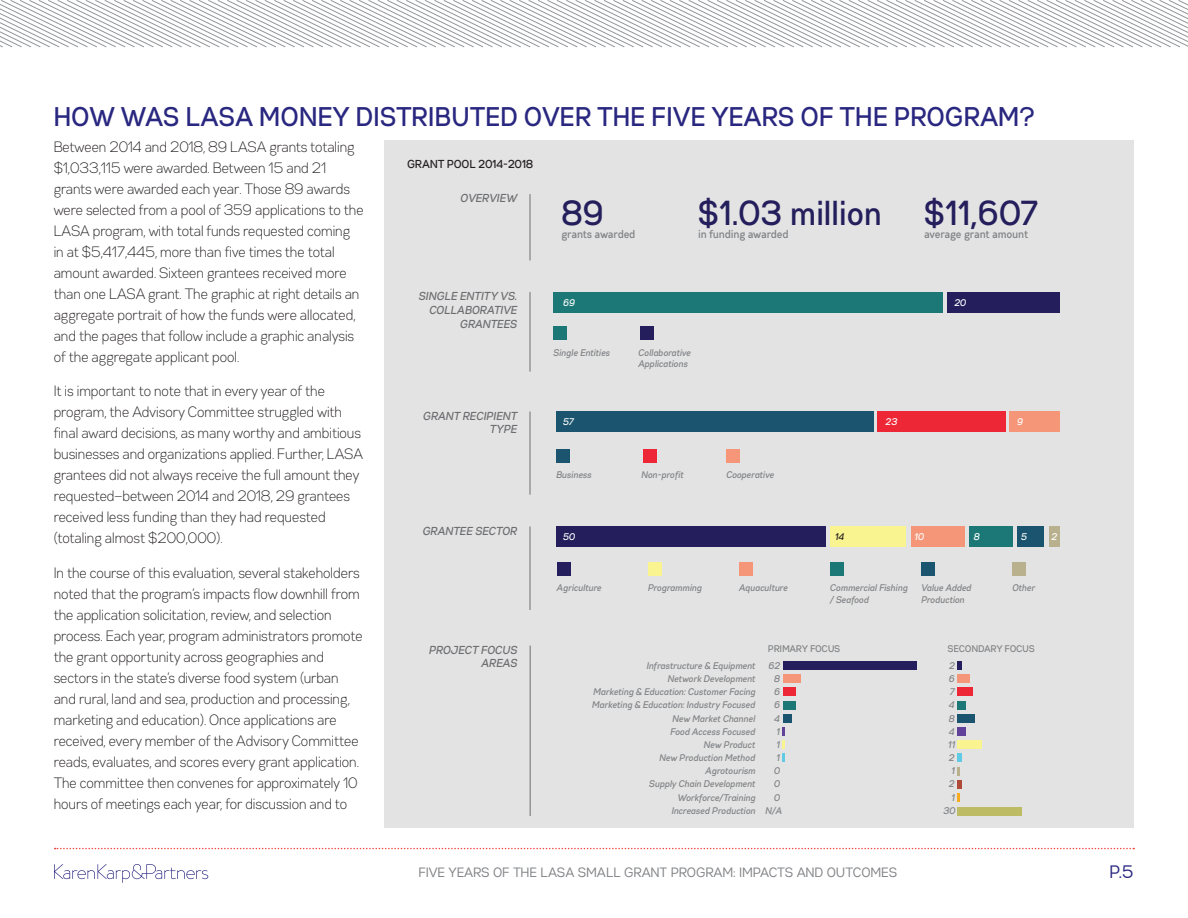
<style>
.page{position:relative;width:1188px;height:918px;background:#fff}
.page>*{position:absolute;margin:0;border:0;box-sizing:border-box;transform-origin:0 0}
.t1{font:600 condensed 34.65px "Gabriel Sans";color:#241f5c}
.CLT_Header1{font:600 condensed 27px "Gabriel Sans";color:#292780}
.t2{font:condensed 18px "Gabriel Sans";color:#292780}
.LASA_Body{font:300 condensed 15px/21px "Gabriel Sans";color:#231f20}
.t3{font:condensed 13.5px "Gabriel Sans";color:#808285}
.t4{font:11.55px/13.8px "Gabriel Sans Sem Bd Cond Ita";color:#6c6d70;text-align:right}
.t5{font:600 condensed 11.55px "Gabriel Sans";color:#808285}
.t6{font:600 condensed 11.55px "Gabriel Sans";color:#231f20}
.t7{font:9.6px/11.6px "Gabriel Sans Sem Bd Cond Ita";color:#808285}
.t8{font:600 condensed 9.6px "Gabriel Sans";color:#808285}
.t9{font:9.6px "Gabriel Sans Sem Bd Cond Ita";color:#fff}
.t10{font:9.6px "Gabriel Sans Sem Bd Cond Ita";color:#231f20}
</style>
<div class="page">
<svg style="left:0;top:0;width:1188px;height:48px"></svg>
<svg style="left:54px;top:864px;width:154px;height:19px"></svg>
<svg style="left:55px;top:848px;width:1079px;height:1px"></svg>
<div style="left:384px;top:140px;width:750px;height:688px;background:#e3e3e3"></div>
<div style="left:1049px;top:527px;width:11px;height:20px;background:#b9b08e"></div>
<div style="left:1017px;top:527px;width:27px;height:20px;background:#1b546e"></div>
<div style="left:969px;top:527px;width:44px;height:20px;background:#1b7876"></div>
<div style="left:911px;top:527px;width:54px;height:20px;background:#f59679"></div>
<div style="left:831px;top:527px;width:75px;height:20px;background:#faf490"></div>
<div style="left:557px;top:527px;width:269px;height:20px;background:#241f5c"></div>
<div style="left:1010px;top:412px;width:50px;height:20px;background:#f59679"></div>
<div style="left:877px;top:412px;width:129px;height:20px;background:#ed2736"></div>
<div style="left:556px;top:412px;width:318px;height:20px;background:#1b546e"></div>
<div style="left:947px;top:292px;width:113px;height:21px;background:#241f5c"></div>
<div style="left:553px;top:292px;width:390px;height:21px;background:#1b7876"></div>
<hr style="left:530px;top:194px;width:1px;height:66px;background:#6c6d70">
<hr style="left:530px;top:292px;width:1px;height:80px;background:#6c6d70">
<hr style="left:530px;top:412px;width:1px;height:83px;background:#6c6d70">
<div style="left:556px;top:449px;width:14px;height:14px;background:#1b546e"></div>
<div style="left:643px;top:449px;width:14px;height:14px;background:#ed2736"></div>
<div style="left:726px;top:449px;width:14px;height:14px;background:#f59679"></div>
<hr style="left:530px;top:527px;width:1px;height:83px;background:#6c6d70">
<div style="left:557px;top:562px;width:13px;height:14px;background:#241f5c"></div>
<div style="left:739px;top:562px;width:14px;height:14px;background:#f59679"></div>
<div style="left:830px;top:562px;width:14px;height:14px;background:#1b7876"></div>
<div style="left:648px;top:562px;width:14px;height:14px;background:#faf490"></div>
<div style="left:921px;top:562px;width:14px;height:14px;background:#1b546e"></div>
<div style="left:1012px;top:562px;width:14px;height:14px;background:#b9b08e"></div>
<div style="left:553px;top:326px;width:14px;height:14px;background:#1b7876"></div>
<div style="left:640px;top:326px;width:14px;height:14px;background:#241f5c"></div>
<hr style="left:530px;top:646px;width:1px;height:170px;background:#6c6d70">
<div style="left:783px;top:662px;width:134px;height:8px;background:#241f5c"></div>
<svg style="left:957px;top:662px;width:4px;height:8px"></svg>
<div style="left:783px;top:675px;width:17px;height:8px;background:#f59679"></div>
<div style="left:957px;top:675px;width:13px;height:8px;background:#f59679"></div>
<div style="left:783px;top:688px;width:13px;height:8px;background:#ed2736"></div>
<div style="left:957px;top:688px;width:16px;height:8px;background:#ed2736"></div>
<div style="left:783px;top:701px;width:13px;height:8px;background:#1b7876"></div>
<div style="left:957px;top:701px;width:9px;height:8px;background:#1b7876"></div>
<div style="left:783px;top:714px;width:9px;height:8px;background:#1b546e"></div>
<div style="left:957px;top:714px;width:18px;height:8px;background:#1b546e"></div>
<svg style="left:783px;top:727px;width:2px;height:8px"></svg>
<div style="left:957px;top:727px;width:9px;height:8px;background:#61429a"></div>
<div style="left:957px;top:741px;width:25px;height:8px;background:#faf490"></div>
<svg style="left:783px;top:741px;width:2px;height:21px"></svg>
<svg style="left:957px;top:754px;width:4px;height:47px"></svg>
<div style="left:957px;top:808px;width:65px;height:8px;background:#bdbc65"></div>
<p class="CLT_Header1" style="left:54px;top:101px;width:983px">HOW WAS LASA MONEY DISTRIBUTED OVER THE FIVE YEARS OF THE PROGRAM?</p>
<p class="t6" style="left:407px;top:157px;width:128px">GRANT POOL 2014-2018</p>
<p class="t4" style="left:460px;top:191px;width:58px">OVERVIEW</p>
<p class="LASA_Body" style="left:54px;top:136px;width:312px">Between 2014 and 2018, 89 LASA grants totaling $1,033,115 were awarded. Between 15 and 21 grants were awarded each year. Those 89 awards were selected from a pool of 359 applications to the LASA program, with total funds requested coming in at $5,417,445, more than five times the total amount awarded. Sixteen grantees received more than one LASA grant. The graphic at right details an aggregate portrait of how the funds were allocated, and the pages that follow include a graphic analysis of the aggregate applicant pool.</p>
<p class="LASA_Body" style="left:54px;top:381px;width:311px">It is important to note that in every year of the program, the Advisory Committee struggled with final award decisions, as many worthy and ambitious businesses and organizations applied. Further, LASA grantees did not always receive the full amount they requested—between 2014 and 2018, 29 grantees received less funding than they had requested (totaling almost $200,000).</p>
<p class="LASA_Body" style="left:54px;top:562px;width:311px">In the course of this evaluation, several stakeholders noted that the program’s impacts flow downhill from the application solicitation, review, and selection process. Each year, program administrators promote the grant opportunity across geographies and sectors in the state’s diverse food system (urban and rural, land and sea, production and processing, marketing and education). Once applications are received, every member of the Advisory Committee reads, evaluates, and scores every grant application.<br>The committee then convenes for approximately 10 hours of meetings each year, for discussion and to</p>
<p class="t1" style="left:698px;top:192px;width:186px">$1.03 million</p>
<p class="t5" style="left:698px;top:228px;width:92px">in funding awarded</p>
<p class="t1" style="left:924px;top:192px;width:116px">$11,607</p>
<p class="t5" style="left:924px;top:228px;width:105px">average grant amount</p>
<p class="t1" style="left:562px;top:192px;width:45px">89</p>
<p class="t5" style="left:562px;top:228px;width:75px">grants awarded</p>
<p class="t4" style="left:418px;top:289px;width:100px">SINGLE ENTITY VS.<br>COLLABORATIVE<br>GRANTEES</p>
<p class="t9" style="left:563px;top:297px;width:14px">69</p>
<p class="t9" style="left:954px;top:297px;width:13px">20</p>
<p class="t7" style="left:553px;top:346px;width:58px">Single Entities</p>
<p class="t7" style="left:638px;top:346px;width:54px">Collaborative<br>Applications</p>
<p class="t4" style="left:423px;top:409px;width:96px">GRANT RECIPIENT<br>TYPE</p>
<p class="t9" style="left:563px;top:416px;width:13px">57</p>
<p class="t9" style="left:885px;top:416px;width:14px">23</p>
<p class="t9" style="left:1017px;top:416px;width:8px">9</p>
<p class="t7" style="left:556px;top:469px;width:37px">Business</p>
<p class="t7" style="left:641px;top:469px;width:44px">Non-profit</p>
<p class="t7" style="left:726px;top:469px;width:50px">Cooperative</p>
<p class="t4" style="left:422px;top:524px;width:96px">GRANTEE SECTOR</p>
<p class="t9" style="left:563px;top:531px;width:14px">50</p>
<p class="t10" style="left:835px;top:531px;width:11px">14</p>
<p class="t9" style="left:914px;top:531px;width:11px">10</p>
<p class="t9" style="left:974px;top:531px;width:8px">8</p>
<p class="t9" style="left:1021px;top:531px;width:8px">5</p>
<p class="t9" style="left:1051px;top:531px;width:8px">2</p>
<p class="t7" style="left:557px;top:582px;width:46px">Agriculture</p>
<p class="t7" style="left:739px;top:582px;width:50px">Aquaculture</p>
<p class="t7" style="left:830px;top:582px;width:79px">Commercial Fishing / Seafood</p>
<p class="t7" style="left:648px;top:582px;width:56px">Programming</p>
<p class="t7" style="left:921px;top:582px;width:52px">Value Added<br>Production</p>
<p class="t7" style="left:1012px;top:582px;width:25px">Other</p>
<p class="t4" style="left:429px;top:643px;width:90px">PROJECT FOCUS<br>AREAS</p>
<p class="t8" style="left:768px;top:643px;width:74px">PRIMARY FOCUS</p>
<p class="t8" style="left:948px;top:643px;width:89px">SECONDARY FOCUS</p>
<p class="t7" style="left:646px;top:660px;width:110px">Infrastructure &amp; Equipment</p>
<p class="t7" style="left:768px;top:660px;width:13px">62</p>
<p class="t7" style="left:949px;top:660px;width:8px">2</p>
<p class="t7" style="left:668px;top:673px;width:89px">Network Development</p>
<p class="t7" style="left:774px;top:673px;width:8px">8</p>
<p class="t7" style="left:949px;top:673px;width:8px">6</p>
<p class="t7" style="left:593px;top:686px;width:164px">Marketing &amp; Education: Customer Facing</p>
<p class="t7" style="left:774px;top:686px;width:8px">6</p>
<p class="t7" style="left:949px;top:686px;width:7px">7</p>
<p class="t7" style="left:592px;top:699px;width:165px">Marketing &amp; Education: Industry Focused</p>
<p class="t7" style="left:774px;top:699px;width:8px">6</p>
<p class="t7" style="left:949px;top:699px;width:7px">4</p>
<p class="t7" style="left:672px;top:712px;width:85px">New Market Channel</p>
<p class="t7" style="left:774px;top:712px;width:7px">4</p>
<p class="t7" style="left:949px;top:712px;width:8px">8</p>
<p class="t7" style="left:670px;top:726px;width:87px">Food Access Focused</p>
<p class="t7" style="left:776px;top:726px;width:5px">1</p>
<p class="t7" style="left:949px;top:726px;width:7px">4</p>
<p class="t7" style="left:704px;top:739px;width:53px">New Product</p>
<p class="t7" style="left:776px;top:739px;width:5px">1</p>
<p class="t7" style="left:948px;top:739px;width:9px">11</p>
<p class="t7" style="left:659px;top:752px;width:98px">New Production Method</p>
<p class="t7" style="left:776px;top:752px;width:5px">1</p>
<p class="t7" style="left:949px;top:752px;width:8px">2</p>
<p class="t7" style="left:705px;top:765px;width:52px">Agrotourism</p>
<p class="t7" style="left:774px;top:765px;width:8px">0</p>
<p class="t7" style="left:951px;top:765px;width:5px">1</p>
<p class="t7" style="left:649px;top:778px;width:108px">Supply Chain Development</p>
<p class="t7" style="left:774px;top:778px;width:8px">0</p>
<p class="t7" style="left:949px;top:778px;width:8px">2</p>
<p class="t7" style="left:677px;top:791px;width:80px">Workforce/Training</p>
<p class="t7" style="left:774px;top:791px;width:8px">0</p>
<p class="t7" style="left:951px;top:791px;width:5px">1</p>
<p class="t7" style="left:671px;top:805px;width:112px">Increased Production N/A</p>
<p class="t7" style="left:943px;top:805px;width:14px">30</p>
<p class="t3" style="left:419px;top:865px;width:480px">FIVE YEARS OF THE LASA SMALL GRANT PROGRAM: IMPACTS AND OUTCOMES</p>
<p class="t2" style="left:1110px;top:861px;width:26px">P.5</p>
</div>
